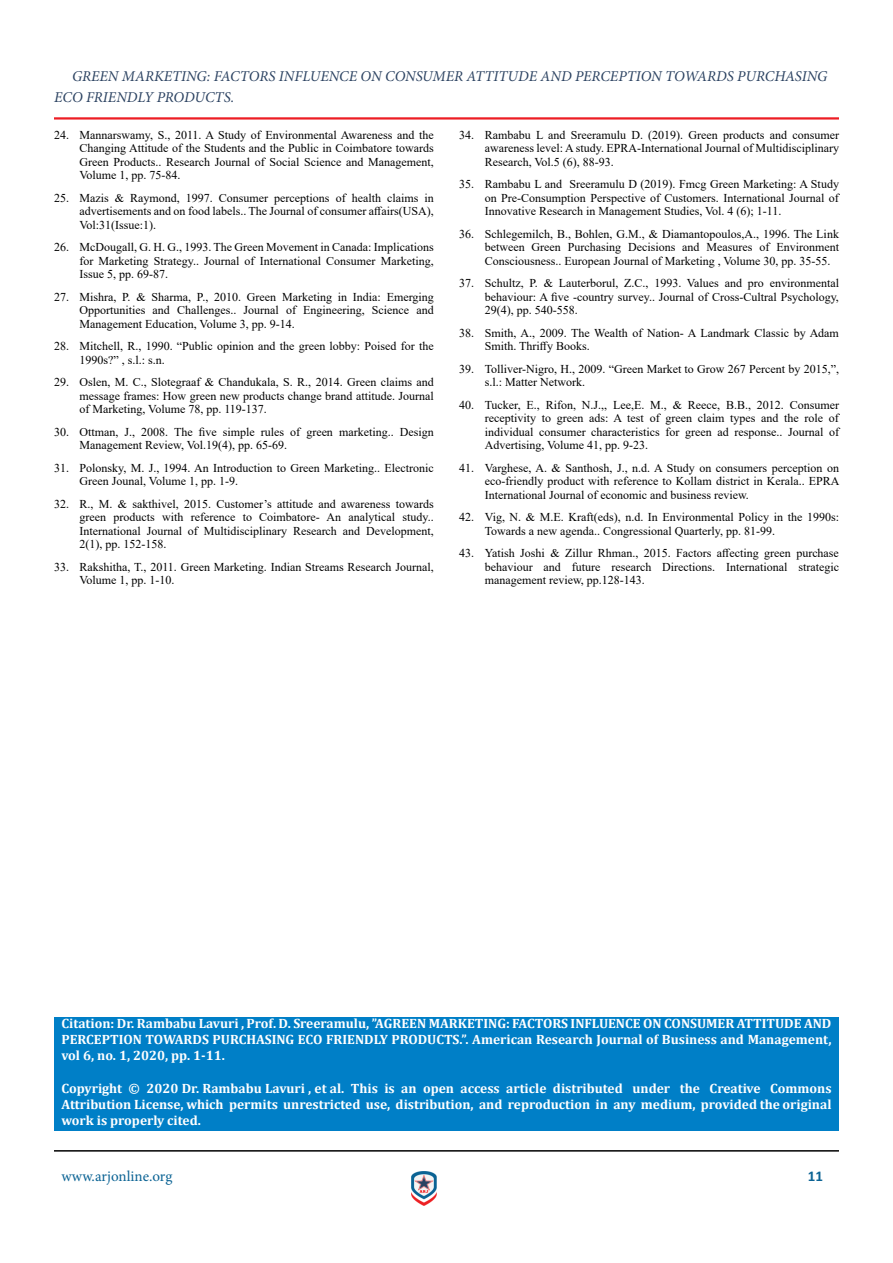
<style>
.page{position:relative;width:893px;height:1263px;background:#fff}
.page>*{position:absolute;margin:0;border:0;box-sizing:border-box;transform-origin:0 0}
.t1{font:italic 15px/21.6px "Minion Pro";color:#2b4261}
.t2{font:15px "Minion Pro";color:#0b6394}
.t3{font:700 15px "Calibri";color:#0b6394}
.t4{font:700 13.5px/16.2px "Cambria";color:#fff;text-align:justify}
.t5{font:12px/13.5px "Times New Roman";color:#000;text-align:justify}
</style>
<div class="page">
<hr style="left:54px;top:117px;width:785px;height:3px;background:#ed1d24">
<hr style="left:54px;top:1150px;width:785px;height:1px;background:#000101">
<img style="left:411px;top:1171px;width:26px;height:34px">
<div style="left:54px;top:1017px;width:785px;height:114px;background:#007fc7"></div>
<p class="t1" style="left:54px;top:65px;width:775px;text-indent:18px">GREEN MARKETING: FACTORS INFLUENCE ON CONSUMER ATTITUDE AND PERCEPTION TOWARDS PURCHASING<br>ECO FRIENDLY PRODUCTS.</p>
<p class="t5" style="left:80px;top:128px;width:356px;text-indent:-26px">24. Mannarswamy, S., 2011. A Study of Environmental Awareness and the Changing Attitude of the Students and the Public in Coimbatore towards Green Products.. Research Journal of Social Science and Management, Volume 1, pp. 75-84.</p>
<p class="t5" style="left:80px;top:191px;width:356px;text-indent:-26px">25. Mazis &amp; Raymond, 1997. Consumer perceptions of health claims in advertisements and on food labels.. The Journal of consumer affairs(USA), Vol:31(Issue:1).</p>
<p class="t5" style="left:80px;top:240px;width:356px;text-indent:-26px">26. McDougall, G. H. G., 1993. The Green Movement in Canada: Implications for Marketing Strategy.. Journal of International Consumer Marketing, Issue 5, pp. 69-87.</p>
<p class="t5" style="left:80px;top:290px;width:356px;text-indent:-26px">27. Mishra, P. &amp; Sharma, P., 2010. Green Marketing in India: Emerging Opportunities and Challenges.. Journal of Engineering, Science and Management Education, Volume 3, pp. 9-14.</p>
<p class="t5" style="left:80px;top:339px;width:356px;text-indent:-26px">28. Mitchell, R., 1990. “Public opinion and the green lobby: Poised for the<br>1990s?” , s.l.: s.n.</p>
<p class="t5" style="left:80px;top:375px;width:356px;text-indent:-26px">29. Oslen, M. C., Slotegraaf &amp; Chandukala, S. R., 2014. Green claims and message frames: How green new products change brand attitude. Journal of Marketing, Volume 78, pp. 119-137.</p>
<p class="t5" style="left:80px;top:425px;width:356px;text-indent:-26px">30. Ottman, J., 2008. The five simple rules of green marketing.. Design<br>Management Review, Vol.19(4), pp. 65-69.</p>
<p class="t5" style="left:80px;top:461px;width:356px;text-indent:-26px">31. Polonsky, M. J., 1994. An Introduction to Green Marketing.. Electronic<br>Green Jounal, Volume 1, pp. 1-9.</p>
<p class="t5" style="left:80px;top:497px;width:356px;text-indent:-26px">32. R., M. &amp; sakthivel, 2015. Customer’s attitude and awareness towards green products with reference to Coimbatore- An analytical study..<br>International Journal of Multidisciplinary Research and Development, 2(1), pp. 152-158.</p>
<p class="t5" style="left:80px;top:560px;width:356px;text-indent:-26px">33. Rakshitha, T., 2011. Green Marketing. Indian Streams Research Journal,<br>Volume 1, pp. 1-10.</p>
<p class="t5" style="left:485px;top:128px;width:356px;text-indent:-26px">34. Rambabu L and Sreeramulu D. (2019). Green products and consumer awareness level: A study. EPRA-International Journal of Multidisciplinary Research, Vol.5 (6), 88-93.</p>
<p class="t5" style="left:485px;top:177px;width:356px;text-indent:-26px">35. Rambabu L and Sreeramulu D (2019). Fmcg Green Marketing: A Study on Pre-Consumption Perspective of Customers. International Journal of Innovative Research in Management Studies, Vol. 4 (6); 1-11.</p>
<p class="t5" style="left:485px;top:227px;width:356px;text-indent:-26px">36. Schlegemilch, B., Bohlen, G.M., &amp; Diamantopoulos,A., 1996. The Link between Green Purchasing Decisions and Measures of Environment Consciousness.. European Journal of Marketing , Volume 30, pp. 35-55.</p>
<p class="t5" style="left:485px;top:276px;width:356px;text-indent:-26px">37. Schultz, P. &amp; Lauterborul, Z.C., 1993. Values and pro environmental behaviour: A five -country survey.. Journal of Cross-Cultral Psychology, 29(4), pp. 540-558.</p>
<p class="t5" style="left:485px;top:326px;width:356px;text-indent:-26px">38. Smith, A., 2009. The Wealth of Nation- A Landmark Classic by Adam<br>Smith. Thriffy Books.</p>
<p class="t5" style="left:485px;top:362px;width:356px;text-indent:-26px">39. Tolliver-Nigro, H., 2009. “Green Market to Grow 267 Percent by 2015,”, s.l.: Matter Network.</p>
<p class="t5" style="left:485px;top:398px;width:356px;text-indent:-26px">40. Tucker, E., Rifon, N.J.,, Lee,E. M., &amp; Reece, B.B., 2012. Consumer receptivity to green ads: A test of green claim types and the role of individual consumer characteristics for green ad response.. Journal of Advertising, Volume 41, pp. 9-23.</p>
<p class="t5" style="left:485px;top:461px;width:356px;text-indent:-26px">41. Varghese, A. &amp; Santhosh, J., n.d. A Study on consumers perception on eco-friendly product with reference to Kollam district in Kerala.. EPRA International Journal of economic and business review.</p>
<p class="t5" style="left:485px;top:510px;width:356px;text-indent:-26px">42. Vig, N. &amp; M.E. Kraft(eds), n.d. In Environmental Policy in the 1990s:<br>Towards a new agenda.. Congressional Quarterly, pp. 81-99.</p>
<p class="t5" style="left:485px;top:546px;width:356px;text-indent:-26px">43. Yatish Joshi &amp; Zillur Rhman., 2015. Factors affecting green purchase behaviour and future research Directions. International strategic management review, pp.128-143.</p>
<p class="t4" style="left:62px;top:1014px;width:771px">Citation: Dr. Rambabu Lavuri , Prof. D. Sreeramulu, ”AGREEN MARKETING: FACTORS INFLUENCE ON CONSUMER ATTITUDE AND PERCEPTION TOWARDS PURCHASING ECO FRIENDLY PRODUCTS.”. American Research Journal of Business and Management, vol 6, no. 1, 2020, pp. 1-11.</p>
<p class="t4" style="left:62px;top:1079px;width:771px">Copyright © 2020 Dr. Rambabu Lavuri , et al. This is an open access article distributed under the Creative Commons Attribution License, which permits unrestricted use, distribution, and reproduction in any medium, provided the original work is properly cited.</p>
<p class="t2" style="left:62px;top:1166px;width:112px">www.arjonline.org</p>
<p class="t3" style="left:808px;top:1165px;width:17px">11</p>
</div>
